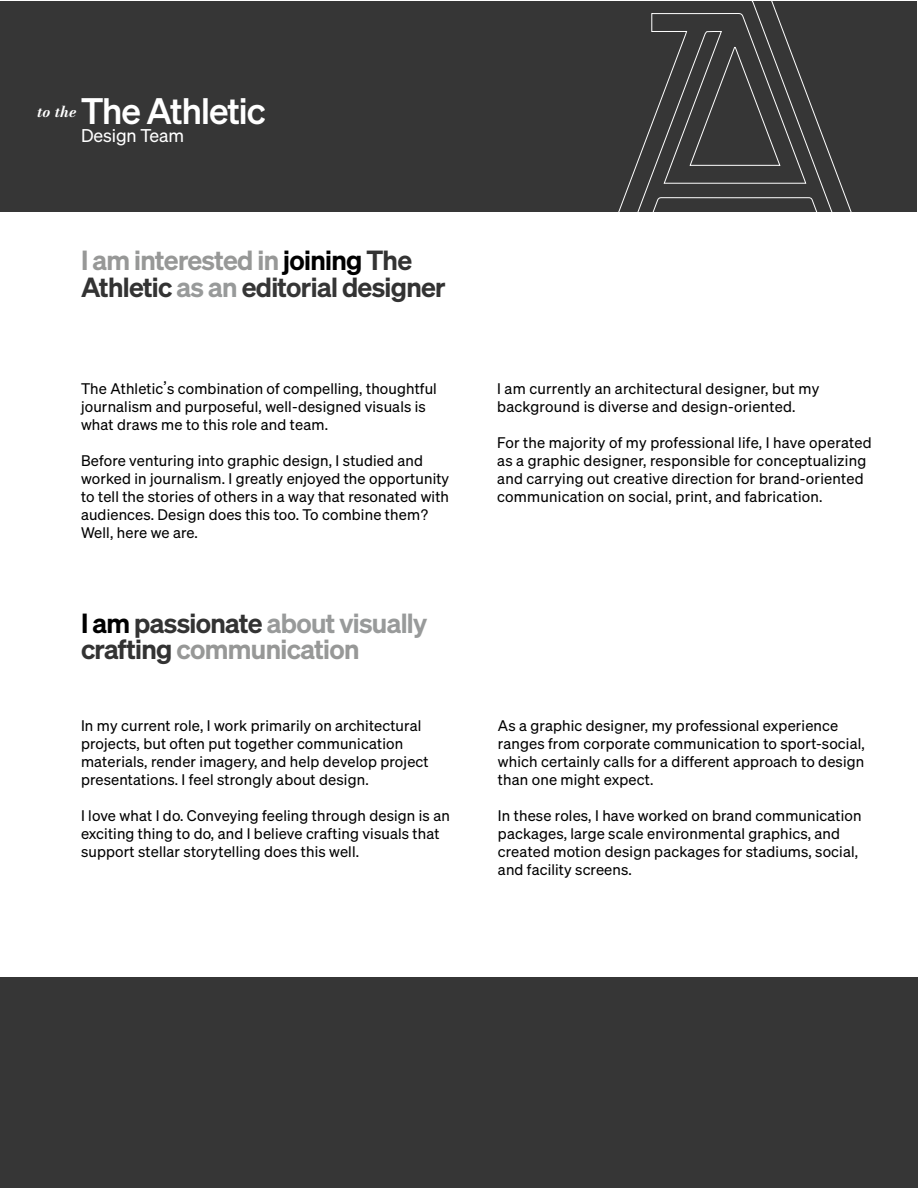
<style>
.page{position:relative;width:918px;height:1188px;background:#fff}
.page>*{position:absolute;margin:0;border:0;box-sizing:border-box;transform-origin:0 0}
.t1{font:36px "Test Sohne Kraftig";letter-spacing:-.025em;color:#fff}
.t2{font:600 27px/26.4px "Test Sohne";letter-spacing:-.025em;color:#333}
.t3{font:18px "Test Sohne Buch";letter-spacing:-.005em;color:#fff}
.t4{font:15px/18px "Test Sohne Buch";letter-spacing:.01em;color:#000}
.t5{font:italic 700 15px "Bodoni Moda 9 pt";color:#fff}
.s1{color:#979897}
.s2{color:#000}
.s3{color:#989a9a}
.s4{color:#363636}
.s5{font-family:"Helvetica"}
</style>
<div class="page">
<div style="left:1px;top:1px;width:916px;height:211px;background:#363636"></div>
<div style="left:0;top:977px;width:918px;height:211px;background:#363636"></div>
<svg style="left:618px;top:1px;width:234px;height:211px"></svg>
<h1 class="t1" style="left:81px;top:89px;width:186px">The Athletic</h1>
<p class="t3" style="left:81px;top:125px;width:105px">Design Team</p>
<p class="t5" style="left:37px;top:102px;width:41px">to the</p>
<h2 class="t2" style="left:81px;top:247px;width:366px"><span class="s1">I am interested in</span> <span class="s2">joining</span> The<br>Athletic <span class="s3">as an</span> <span class="s4">editorial</span> designer</h2>
<p class="t4" style="left:81px;top:363px;width:346px;line-height:28.5px;text-indent:83px">,<br>journalism and purposeful, well-designed visuals is</p>
<p class="t4" style="left:81px;top:415px;width:249px">what draws me to this role and team.</p>
<p class="t4" style="left:81px;top:451px;width:370px">Before venturing into graphic design, I studied and worked in journalism. I greatly enjoyed the opportunity to tell the stories of others in a way that resonated with audiences. Design does this too. To combine them<span class="s5">?<br></span>Well, here we are.</p>
<p class="t4" style="left:81px;top:379px;width:357px">The Athletic s combination of compelling, thoughtful</p>
<h2 class="t2" style="left:81px;top:609px;width:348px"><span class="s2">I am</span> passionate <span class="s3">about visually </span>crafting <span class="s1">communication</span></h2>
<p class="t4" style="left:81px;top:717px;width:349px">In my current role, I work primarily on architectural projects, but often put together communication materials, render imagery, and help develop project presentations. I feel strongly about design.</p>
<p class="t4" style="left:81px;top:807px;width:370px">I love what I do. Conveying feeling through design is an exciting thing to do, and I believe crafting visuals that support stellar storytelling does this well.</p>
<p class="t4" style="left:497px;top:379px;width:324px">I am currently an architectural designer, but my background is diverse and design-oriented.</p>
<p class="t4" style="left:497px;top:433px;width:376px">For the majority of my professional life, I have operated as a graphic designer, responsible for conceptualizing and carrying out creative direction for brand-oriented communication on social, print, and fabrication.</p>
<p class="t4" style="left:498px;top:717px;width:368px">As a graphic designer, my professional experience ranges from corporate communication to sport-social, which certainly calls for a different approach to design than one might expect.</p>
<p class="t4" style="left:498px;top:807px;width:365px">In these roles, I have worked on brand communication packages, large scale environmental graphics, and created motion design packages for stadiums, social, and facility screens.</p>
</div>
